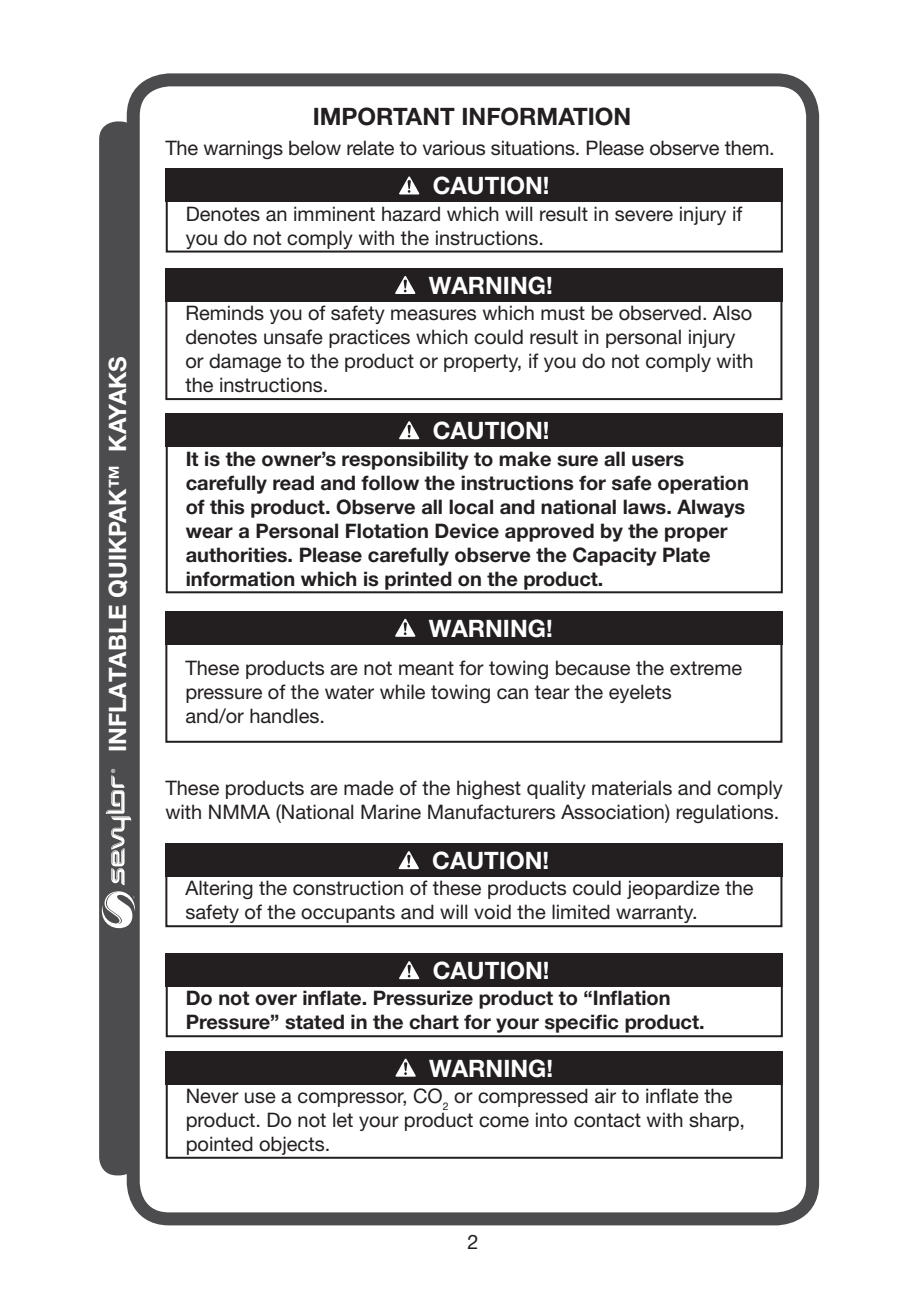
<style>
.page{position:relative;width:918px;height:1298px;background:#fff}
.page>*{position:absolute;margin:0;border:0;box-sizing:border-box;transform-origin:0 0}
.t1{font:700 24px "Helvetica Neue LT Std";color:#fff}
.t2{font:700 24px "Helvetica Neue LT Std";color:#231f20}
.t3{font:20px/24px "Helvetica Neue LT Std";color:#231f20}
.t4{font:700 20px/24px "Helvetica Neue LT Std";color:#231f20}
.t5{font:700 5.4px "Helvetica Neue LT Std";color:#fff}
</style>
<div class="page">
<div style="left:99px;top:121px;width:39px;height:1054px;background:#4c4c4e;border-radius:18px"></div>
<div style="left:127px;top:73px;width:692px;height:1152px;border:13px solid #4c4c4e;border-radius:36px"></div>
<svg style="left:99px;top:775px;width:37px;height:157px"></svg>
<div style="left:166px;top:169px;width:617px;height:84px;border:2px solid #231f20"></div>
<div style="left:166px;top:169px;width:617px;height:33px;background:#231f20"></div>
<svg style="left:399px;top:176px;width:20px;height:18px"></svg>
<div style="left:166px;top:954px;width:617px;height:83px;border:2px solid #231f20"></div>
<div style="left:166px;top:954px;width:617px;height:33px;background:#231f20"></div>
<svg style="left:399px;top:961px;width:20px;height:18px"></svg>
<div style="left:165px;top:611px;width:617px;height:132px;border:2px solid #231f20"></div>
<div style="left:165px;top:611px;width:617px;height:33px;background:#231f20"></div>
<svg style="left:395px;top:619px;width:20px;height:18px"></svg>
<div style="left:166px;top:1051px;width:617px;height:108px;border:2px solid #231f20"></div>
<div style="left:166px;top:1051px;width:617px;height:33px;background:#231f20"></div>
<svg style="left:395px;top:1059px;width:21px;height:18px"></svg>
<div style="left:165px;top:844px;width:617px;height:83px;border:2px solid #231f20"></div>
<div style="left:165px;top:844px;width:617px;height:33px;background:#231f20"></div>
<svg style="left:399px;top:851px;width:20px;height:18px"></svg>
<div style="left:166px;top:414px;width:617px;height:179px;border:2px solid #231f20"></div>
<div style="left:166px;top:414px;width:617px;height:33px;background:#231f20"></div>
<svg style="left:399px;top:421px;width:20px;height:18px"></svg>
<div style="left:165px;top:269px;width:617px;height:131px;border:2px solid #231f20"></div>
<div style="left:165px;top:268px;width:617px;height:34px;background:#231f20"></div>
<svg style="left:395px;top:276px;width:20px;height:18px"></svg>
<p class="t1" style="left:109px;top:752px;width:398px;rotate:-90deg">INFLATABLE QUIKPAK™ KAYAKS</p>
<p class="t5" style="left:111px;top:773px;width:6px;rotate:-90deg">®</p>
<p class="t2" style="left:313px;top:108px;width:320px">IMPORTANT INFORMATION</p>
<p class="t3" style="left:165px;top:137px;width:611px">The warnings below relate to various situations. Please observe them.</p>
<p class="t1" style="left:433px;top:177px;width:118px">CAUTION!</p>
<p class="t3" style="left:186px;top:203px;width:558px">Denotes an imminent hazard which will result in severe injury if you do not comply with the instructions.</p>
<p class="t1" style="left:429px;top:277px;width:125px">WARNING!</p>
<p class="t3" style="left:185px;top:303px;width:570px">Reminds you of safety measures which must be observed. Also denotes unsafe practices which could result in personal injury or damage to the product or property, if you do not comply with the instructions.</p>
<p class="t1" style="left:433px;top:422px;width:118px">CAUTION!</p>
<p class="t4" style="left:186px;top:448px;width:565px">It is the owner’s responsibility to make sure all users carefully read and follow the instructions for safe operation of this product. Observe all local and national laws. Always wear a Personal Flotation Device approved by the proper authorities. Please carefully observe the Capacity Plate information which is printed on the product.</p>
<p class="t1" style="left:429px;top:620px;width:125px">WARNING!</p>
<p class="t3" style="left:185px;top:658px;width:558px">These products are not meant for towing because the extreme pressure of the water while towing can tear the eyelets<br>and/or handles.</p>
<p class="t3" style="left:165px;top:778px;width:619px">These products are made of the highest quality materials and comply with NMMA (National Marine Manufacturers Association) regulations.</p>
<p class="t1" style="left:432px;top:852px;width:118px">CAUTION!</p>
<p class="t3" style="left:185px;top:878px;width:570px">Altering the construction of these products could jeopardize the safety of the occupants and will void the limited warranty.</p>
<p class="t1" style="left:433px;top:962px;width:118px">CAUTION!</p>
<p class="t4" style="left:186px;top:988px;width:520px">Do not over inflate. Pressurize product to “Inflation<br>Pressure” stated in the chart for your specific product.</p>
<p class="t1" style="left:429px;top:1060px;width:125px">WARNING!</p>
<p class="t3" style="left:186px;top:1085px;width:561px">Never use a compressor, CO<sub>2</sub> or compressed air to inflate the product. Do not let your product come into contact with sharp, pointed objects.</p>
<p class="t3" style="left:468px;top:1232px;width:13px">2</p>
</div>
